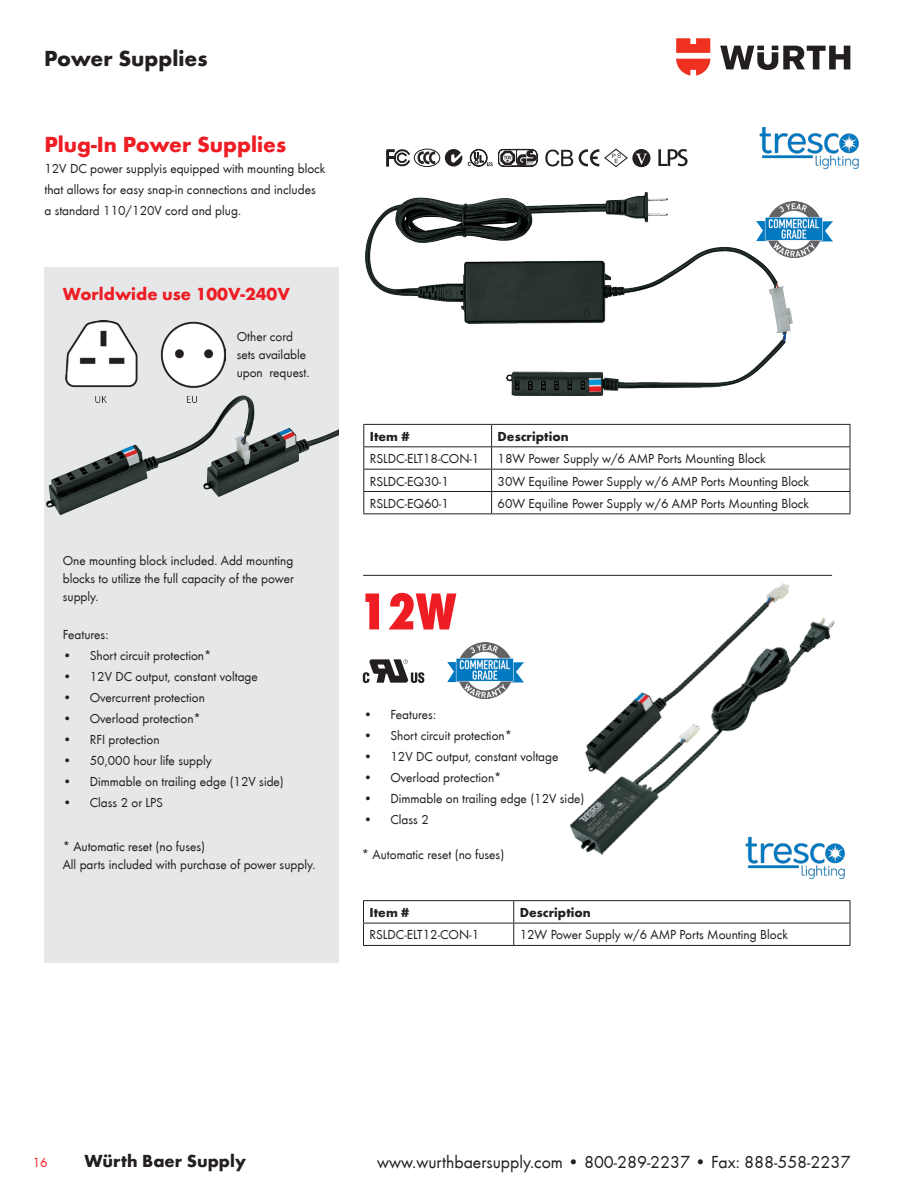
<style>
.page{position:relative;width:918px;height:1188px;background:#fff}
.page>*{position:absolute;margin:0;border:0;box-sizing:border-box;transform-origin:0 0}
.t1{font:800 condensed 54px "Wuerth";color:#ee1d23}
.t2{font:700 22.5px "Wuerth";color:#ee1d23}
.t3{font:700 22.5px "Wuerth";color:#231f20}
.t4{font:18px "Wuerth";color:#231f20}
.t5{font:700 18px "Wuerth";color:#ee1d23}
.t6{font:700 18px "Wuerth";color:#231f20}
._6__CH_footnotes_7{font:13.5px/18px "Wuerth";color:#231f20;text-align:justify}
.t7{font:700 13.5px "Wuerth";color:#231f20}
.t8{font:13.5px "Wuerth";color:#ee1d23}
</style>
<div class="page">
<svg style="left:720px;top:46px;width:130px;height:24px"></svg>
<svg style="left:676px;top:38px;width:34px;height:38px"></svg>
<div style="left:44px;top:267px;width:294px;height:695px;background:#e6e7e9"></div>
<svg style="left:545px;top:150px;width:28px;height:17px"></svg>
<svg style="left:468px;top:149px;width:69px;height:18px"></svg>
<svg style="left:579px;top:148px;width:49px;height:20px"></svg>
<svg style="left:658px;top:149px;width:30px;height:17px"></svg>
<svg style="left:633px;top:150px;width:17px;height:17px"></svg>
<div style="left:633px;top:149px;width:17px;height:18px;border:1px solid #231f20;border-radius:50%"></div>
<svg style="left:636px;top:154px;width:11px;height:11px"></svg>
<svg style="left:386px;top:149px;width:24px;height:18px"></svg>
<svg style="left:445px;top:149px;width:17px;height:18px"></svg>
<div style="left:414px;top:149px;width:26px;height:18px;border:1px solid #231f20;border-radius:50%"></div>
<svg style="left:416px;top:152px;width:19px;height:12px"></svg>
<img style="left:65px;top:321px;width:160px;height:50px">
<hr style="left:363px;top:424px;width:129px;height:1px;background:#231f20">
<hr style="left:492px;top:424px;width:358px;height:1px;background:#231f20">
<hr style="left:363px;top:446px;width:129px;height:1px;background:#231f20">
<hr style="left:492px;top:446px;width:358px;height:1px;background:#231f20">
<hr style="left:363px;top:469px;width:129px;height:1px;background:#231f20">
<hr style="left:492px;top:469px;width:358px;height:1px;background:#231f20">
<hr style="left:363px;top:491px;width:129px;height:1px;background:#231f20">
<svg style="left:363px;top:425px;width:1px;height:88px"></svg>
<hr style="left:492px;top:491px;width:358px;height:1px;background:#231f20">
<svg style="left:491px;top:425px;width:1px;height:88px"></svg>
<svg style="left:850px;top:425px;width:1px;height:88px"></svg>
<hr style="left:363px;top:513px;width:129px;height:1px;background:#231f20">
<hr style="left:492px;top:513px;width:358px;height:1px;background:#231f20">
<svg style="left:363px;top:659px;width:61px;height:24px"></svg>
<hr style="left:363px;top:900px;width:151px;height:1px;background:#231f20">
<hr style="left:514px;top:900px;width:336px;height:1px;background:#231f20">
<hr style="left:363px;top:923px;width:151px;height:1px;background:#231f20">
<svg style="left:363px;top:901px;width:1px;height:44px"></svg>
<hr style="left:514px;top:923px;width:336px;height:1px;background:#231f20">
<svg style="left:513px;top:901px;width:1px;height:44px"></svg>
<svg style="left:850px;top:901px;width:1px;height:44px"></svg>
<hr style="left:363px;top:945px;width:151px;height:1px;background:#231f20">
<hr style="left:514px;top:945px;width:336px;height:1px;background:#231f20">
<hr style="left:363px;top:575px;width:469px;height:1px;background:#231f20">
<img style="left:365px;top:193px;width:427px;height:202px">
<img style="left:570px;top:620px;width:265px;height:235px">
<img style="left:570px;top:583px;width:257px;height:195px">
<img style="left:47px;top:371px;width:291px;height:143px">
<img style="left:757px;top:201px;width:75px;height:56px">
<img style="left:448px;top:643px;width:75px;height:55px">
<img style="left:759px;top:127px;width:100px;height:43px">
<img style="left:741px;top:836px;width:104px;height:44px">
<p class="t3" style="left:44px;top:42px;width:165px">Power Supplies</p>
<p class="t2" style="left:44px;top:128px;width:243px">Plug-In Power Supplies</p>
<p class="_6__CH_footnotes_7" style="left:44px;top:159px;width:283px">12V DC power supplyis equipped with mounting block</p>
<p class="_6__CH_footnotes_7" style="left:44px;top:180px;width:273px">that allows for easy snap-in connections and includes</p>
<p class="_6__CH_footnotes_7" style="left:44px;top:201px;width:198px">a standard 110/120V cord and plug.</p>
<p class="t5" style="left:63px;top:281px;width:229px">Worldwide use 100V-240V</p>
<p class="_6__CH_footnotes_7" style="left:237px;top:327px;width:58px">Other cord</p>
<p class="_6__CH_footnotes_7" style="left:237px;top:345px;width:71px">sets available</p>
<p class="_6__CH_footnotes_7" style="left:237px;top:363px;width:74px">upon request.</p>
<p class="_6__CH_footnotes_7" style="left:63px;top:551px;width:233px">One mounting block included. Add mounting blocks to utilize the full capacity of the power supply.</p>
<p class="_6__CH_footnotes_7" style="left:63px;top:625px;width:47px">Features:</p>
<p class="_6__CH_footnotes_7" style="left:63px;top:646px;width:150px">• Short circuit protection*</p>
<p class="_6__CH_footnotes_7" style="left:63px;top:667px;width:197px">• 12V DC output, constant voltage</p>
<p class="_6__CH_footnotes_7" style="left:63px;top:688px;width:144px">• Overcurrent protection</p>
<p class="_6__CH_footnotes_7" style="left:63px;top:709px;width:140px">• Overload protection*</p>
<p class="_6__CH_footnotes_7" style="left:63px;top:730px;width:98px">• RFI protection</p>
<p class="_6__CH_footnotes_7" style="left:63px;top:751px;width:151px">• 50,000 hour life supply</p>
<p class="_6__CH_footnotes_7" style="left:63px;top:772px;width:223px">• Dimmable on trailing edge (12V side)</p>
<p class="_6__CH_footnotes_7" style="left:63px;top:793px;width:102px">• Class 2 or LPS</p>
<p class="_6__CH_footnotes_7" style="left:63px;top:837px;width:144px">* Automatic reset (no fuses)</p>
<p class="_6__CH_footnotes_7" style="left:63px;top:855px;width:254px">All parts included with purchase of power supply.</p>
<p class="t7" style="left:370px;top:426px;width:41px">Item #</p>
<p class="t7" style="left:498px;top:426px;width:73px">Description</p>
<p class="_6__CH_footnotes_7" style="left:370px;top:449px;width:111px">RSLDC-ELT18-CON-1</p>
<p class="_6__CH_footnotes_7" style="left:498px;top:449px;width:270px">18W Power Supply w/6 AMP Ports Mounting Block</p>
<p class="_6__CH_footnotes_7" style="left:370px;top:471px;width:81px">RSLDC-EQ30-1</p>
<p class="_6__CH_footnotes_7" style="left:498px;top:471px;width:313px">30W Equiline Power Supply w/6 AMP Ports Mounting Block</p>
<p class="_6__CH_footnotes_7" style="left:370px;top:494px;width:81px">RSLDC-EQ60-1</p>
<p class="_6__CH_footnotes_7" style="left:498px;top:494px;width:313px">60W Equiline Power Supply w/6 AMP Ports Mounting Block</p>
<p class="t1" style="left:358px;top:573px;width:100px">12W</p>
<p class="_6__CH_footnotes_7" style="left:363px;top:705px;width:74px">• Features:</p>
<p class="_6__CH_footnotes_7" style="left:363px;top:726px;width:150px">• Short circuit protection*</p>
<p class="_6__CH_footnotes_7" style="left:363px;top:747px;width:197px">• 12V DC output, constant voltage</p>
<p class="_6__CH_footnotes_7" style="left:363px;top:768px;width:140px">• Overload protection*</p>
<p class="_6__CH_footnotes_7" style="left:363px;top:789px;width:223px">• Dimmable on trailing edge (12V side)</p>
<p class="_6__CH_footnotes_7" style="left:363px;top:810px;width:67px">• Class 2</p>
<p class="_6__CH_footnotes_7" style="left:362px;top:845px;width:144px">* Automatic reset (no fuses)</p>
<p class="t7" style="left:370px;top:903px;width:41px">Item #</p>
<p class="t7" style="left:520px;top:903px;width:73px">Description</p>
<p class="_6__CH_footnotes_7" style="left:370px;top:925px;width:111px">RSLDC-ELT12-CON-1</p>
<p class="_6__CH_footnotes_7" style="left:520px;top:925px;width:270px">12W Power Supply w/6 AMP Ports Mounting Block</p>
<p class="t8" style="left:33px;top:1153px;width:16px">16</p>
<h3 class="t6" style="left:84px;top:1148px;width:163px">Würth Baer Supply</h3>
<h3 class="t4" style="left:377px;top:1149px;width:475px">www.wurthbaersupply.com • 800-289-2237 • Fax: 888-558-2237</h3>
</div>
